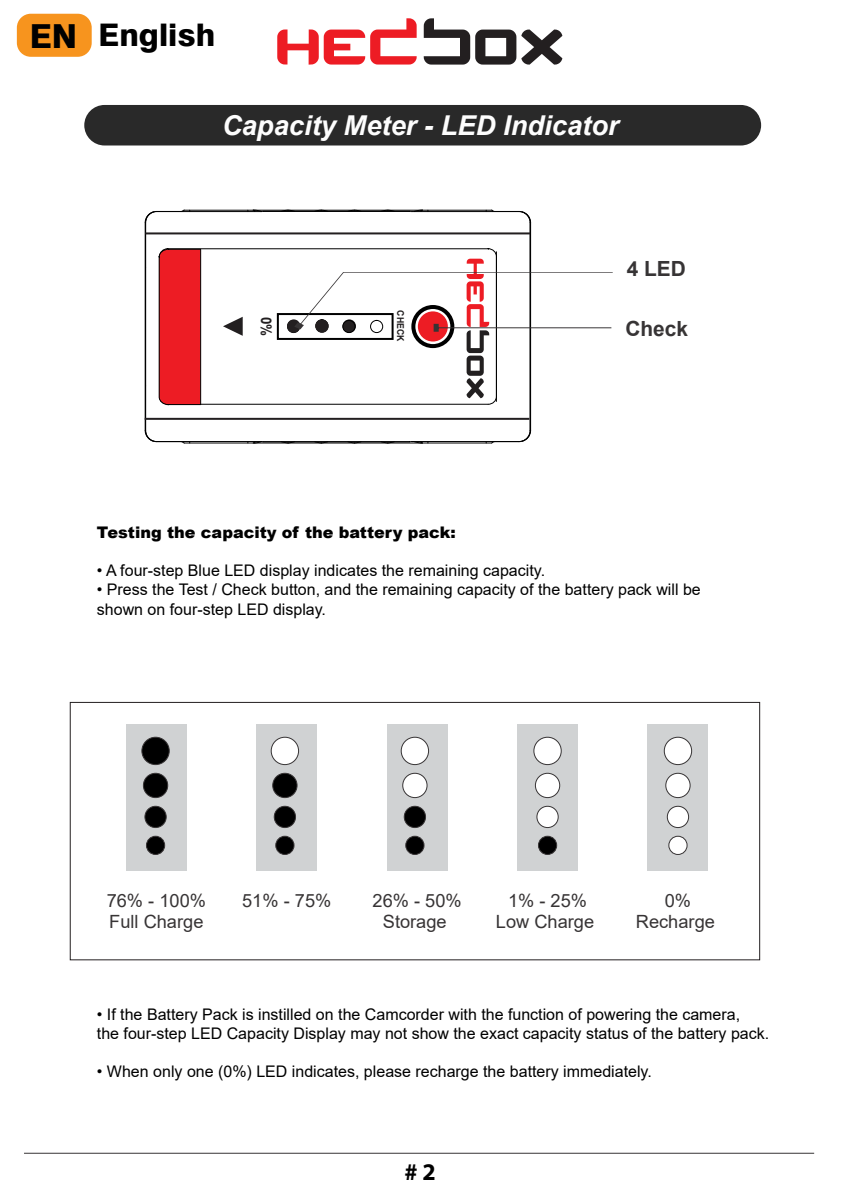
<style>
.page{position:relative;width:842px;height:1191px;background:#fff}
.page>*{position:absolute;margin:0;border:0;box-sizing:border-box;transform-origin:0 0}
.t1{font:800 31.2px "Swiss 721 BT";color:#000}
.t2{font:italic 700 27.4px "Arial";color:#fdfdfd}
.t3{font:700 24px "Myriad Pro";color:#000}
.t4{font:700 20.8px "Arial";color:#373435}
.t5{font:18.2px "Arial";color:#373435}
.t6{font:16px/19.2px "Arial";color:#000}
.t7{font:900 16px "Arial";color:#000}
.t8{font:700 14.6px "Arial";color:#221f20;scale:.91 1}
.t9{font:700 9.4px "Arial";color:#221f20;scale:.91 1}
.s1{font-size:33.2px}
</style>
<div class="page">
<hr style="left:24px;top:1152px;width:790px;height:1px;background:#373435">
<svg style="left:277px;top:18px;width:140px;height:47px"></svg>
<svg style="left:424px;top:18px;width:138px;height:47px"></svg>
<div style="left:70px;top:702px;width:690px;height:258px;border:1px solid #231f20"></div>
<div style="left:126px;top:724px;width:60px;height:146px;background:#d0d2d3"></div>
<div style="left:142px;top:737px;width:27px;height:27px;background:#000;border-radius:50%"></div>
<div style="left:141px;top:736px;width:29px;height:29px;border:1px solid #373435;border-radius:50%"></div>
<div style="left:143px;top:773px;width:25px;height:24px;background:#000;border-radius:50%"></div>
<div style="left:143px;top:773px;width:25px;height:25px;border:1px solid #373435;border-radius:50%"></div>
<div style="left:145px;top:806px;width:21px;height:21px;background:#000;border-radius:50%"></div>
<div style="left:144px;top:805px;width:23px;height:23px;border:1px solid #373435;border-radius:50%"></div>
<div style="left:146px;top:836px;width:19px;height:18px;background:#000;border-radius:50%"></div>
<div style="left:146px;top:835px;width:19px;height:20px;border:1px solid #373435;border-radius:50%"></div>
<div style="left:257px;top:724px;width:60px;height:146px;background:#d0d2d3"></div>
<div style="left:271px;top:737px;width:28px;height:27px;background:#fff;border-radius:50%"></div>
<div style="left:271px;top:736px;width:28px;height:29px;border:1px solid #373435;border-radius:50%"></div>
<div style="left:273px;top:773px;width:24px;height:24px;background:#000;border-radius:50%"></div>
<div style="left:272px;top:773px;width:26px;height:25px;border:1px solid #373435;border-radius:50%"></div>
<div style="left:274px;top:806px;width:21px;height:21px;background:#000;border-radius:50%"></div>
<div style="left:274px;top:805px;width:22px;height:23px;border:1px solid #373435;border-radius:50%"></div>
<div style="left:276px;top:836px;width:18px;height:18px;background:#000;border-radius:50%"></div>
<div style="left:275px;top:835px;width:19px;height:20px;border:1px solid #373435;border-radius:50%"></div>
<div style="left:387px;top:724px;width:60px;height:146px;background:#d0d2d3"></div>
<div style="left:401px;top:737px;width:28px;height:27px;background:#fff;border-radius:50%"></div>
<div style="left:401px;top:736px;width:28px;height:29px;border:1px solid #373435;border-radius:50%"></div>
<div style="left:403px;top:773px;width:24px;height:24px;background:#fff;border-radius:50%"></div>
<div style="left:402px;top:773px;width:26px;height:25px;border:1px solid #373435;border-radius:50%"></div>
<div style="left:404px;top:806px;width:21px;height:21px;background:#000;border-radius:50%"></div>
<div style="left:404px;top:805px;width:22px;height:23px;border:1px solid #373435;border-radius:50%"></div>
<div style="left:406px;top:836px;width:18px;height:18px;background:#000;border-radius:50%"></div>
<div style="left:405px;top:835px;width:19px;height:20px;border:1px solid #373435;border-radius:50%"></div>
<div style="left:517px;top:724px;width:60px;height:146px;background:#d0d2d3"></div>
<div style="left:534px;top:737px;width:27px;height:27px;background:#fff;border-radius:50%"></div>
<div style="left:533px;top:736px;width:29px;height:29px;border:1px solid #373435;border-radius:50%"></div>
<div style="left:535px;top:773px;width:25px;height:24px;background:#fff;border-radius:50%"></div>
<div style="left:535px;top:773px;width:25px;height:25px;border:1px solid #373435;border-radius:50%"></div>
<div style="left:537px;top:806px;width:21px;height:21px;background:#fff;border-radius:50%"></div>
<div style="left:536px;top:805px;width:23px;height:23px;border:1px solid #373435;border-radius:50%"></div>
<div style="left:538px;top:836px;width:19px;height:18px;background:#000;border-radius:50%"></div>
<div style="left:538px;top:835px;width:19px;height:20px;border:1px solid #373435;border-radius:50%"></div>
<div style="left:648px;top:724px;width:60px;height:146px;background:#d0d2d3"></div>
<div style="left:664px;top:737px;width:28px;height:27px;background:#fff;border-radius:50%"></div>
<div style="left:664px;top:736px;width:28px;height:29px;border:1px solid #373435;border-radius:50%"></div>
<div style="left:666px;top:773px;width:24px;height:24px;background:#fff;border-radius:50%"></div>
<div style="left:665px;top:773px;width:26px;height:25px;border:1px solid #373435;border-radius:50%"></div>
<div style="left:667px;top:806px;width:22px;height:21px;background:#fff;border-radius:50%"></div>
<div style="left:667px;top:805px;width:22px;height:23px;border:1px solid #373435;border-radius:50%"></div>
<div style="left:669px;top:836px;width:18px;height:18px;background:#fff;border-radius:50%"></div>
<div style="left:668px;top:835px;width:19px;height:20px;border:1px solid #373435;border-radius:50%"></div>
<div style="left:84px;top:105px;width:677px;height:40px;background:#292929;border-radius:20px"></div>
<svg style="left:203px;top:248px;width:294px;height:157px"></svg>
<hr style="left:145px;top:223px;width:1px;height:207px;background:#000">
<hr style="left:157px;top:211px;width:103px;height:1px;background:#000">
<hr style="left:412px;top:211px;width:107px;height:1px;background:#000">
<hr style="left:184px;top:210px;width:69px;height:1px;background:#000">
<hr style="left:423px;top:210px;width:68px;height:1px;background:#000">
<hr style="left:530px;top:223px;width:1px;height:207px;background:#000">
<hr style="left:411px;top:441px;width:108px;height:1px;background:#000">
<hr style="left:157px;top:441px;width:105px;height:1px;background:#000">
<hr style="left:184px;top:442px;width:71px;height:1px;background:#000">
<hr style="left:423px;top:442px;width:68px;height:1px;background:#000">
<svg style="left:144px;top:209px;width:46px;height:15px"></svg>
<svg style="left:247px;top:209px;width:181px;height:4px"></svg>
<svg style="left:486px;top:209px;width:46px;height:15px"></svg>
<svg style="left:144px;top:429px;width:46px;height:15px"></svg>
<svg style="left:486px;top:429px;width:46px;height:15px"></svg>
<svg style="left:247px;top:441px;width:181px;height:3px"></svg>
<svg style="left:223px;top:317px;width:20px;height:19px"></svg>
<div style="left:287px;top:320px;width:13px;height:13px;border:1px solid #000;border-radius:50%"></div>
<div style="left:277px;top:313px;width:117px;height:27px;border:2px solid #000"></div>
<div style="left:287px;top:319px;width:13px;height:14px;background:#231f20;border-radius:50%"></div>
<svg style="left:294px;top:259px;width:319px;height:139px"></svg>
<div style="left:434px;top:324px;width:5px;height:8px;background:#373435"></div>
<hr style="left:436px;top:327px;width:175px;height:1px;background:#373435">
<hr style="left:167px;top:404px;width:321px;height:1px;background:#000">
<svg style="left:158px;top:248px;width:45px;height:158px;background:#df2930"></svg>
<hr style="left:145px;top:232px;width:385px;height:2px;background:#231f20">
<hr style="left:145px;top:418px;width:384px;height:2px;background:#231f20">
<div style="left:17px;top:14px;width:75px;height:43px;background:#f7941e;border-radius:14px"></div>
<h1 class="t1" style="left:30px;top:16px;width:187px"><span class="s1">EN</span> English</h1>
<h2 class="t2" style="left:222px;top:107px;width:398px">Capacity Meter - LED Indicator</h2>
<p class="t8" style="left:277px;top:317px;width:22px;rotate:90deg">0%</p>
<p class="t9" style="left:407px;top:310px;width:35px;rotate:90deg">CHECK</p>
<h3 class="t4" style="left:627px;top:254px;width:61px">4 LED</h3>
<h3 class="t4" style="left:625px;top:314px;width:64px">Check</h3>
<p class="t7" style="left:97px;top:520px;width:360px">Testing the capacity of the battery pack:</p>
<p class="t6" style="left:97px;top:561px;width:450px">• A four-step Blue LED display indicates the remaining capacity.</p>
<p class="t6" style="left:97px;top:580px;width:605px">• Press the Test / Check button, and the remaining capacity of the battery pack will be shown on four-step LED display.</p>
<p class="t5" style="left:107px;top:888px;width:101px">76% - 100%</p>
<p class="t5" style="left:242px;top:888px;width:91px">51% - 75%</p>
<p class="t5" style="left:373px;top:888px;width:91px">26% - 50%</p>
<p class="t5" style="left:508px;top:888px;width:81px">1% - 25%</p>
<p class="t5" style="left:665px;top:888px;width:28px">0%</p>
<p class="t5" style="left:109px;top:909px;width:96px">Full Charge</p>
<p class="t5" style="left:496px;top:909px;width:100px">Low Charge</p>
<p class="t5" style="left:383px;top:909px;width:65px">Storage</p>
<p class="t5" style="left:636px;top:909px;width:81px">Recharge</p>
<p class="t6" style="left:97px;top:1004px;width:674px">• If the Battery Pack is instilled on the Camcorder with the function of powering the camera,<br>the four-step LED Capacity Display may not show the exact capacity status of the battery pack.</p>
<p class="t6" style="left:97px;top:1062px;width:556px">• When only one (0%) LED indicates, please recharge the battery immediately.</p>
<h3 class="t3" style="left:404px;top:1156px;width:33px"># 2</h3>
</div>
